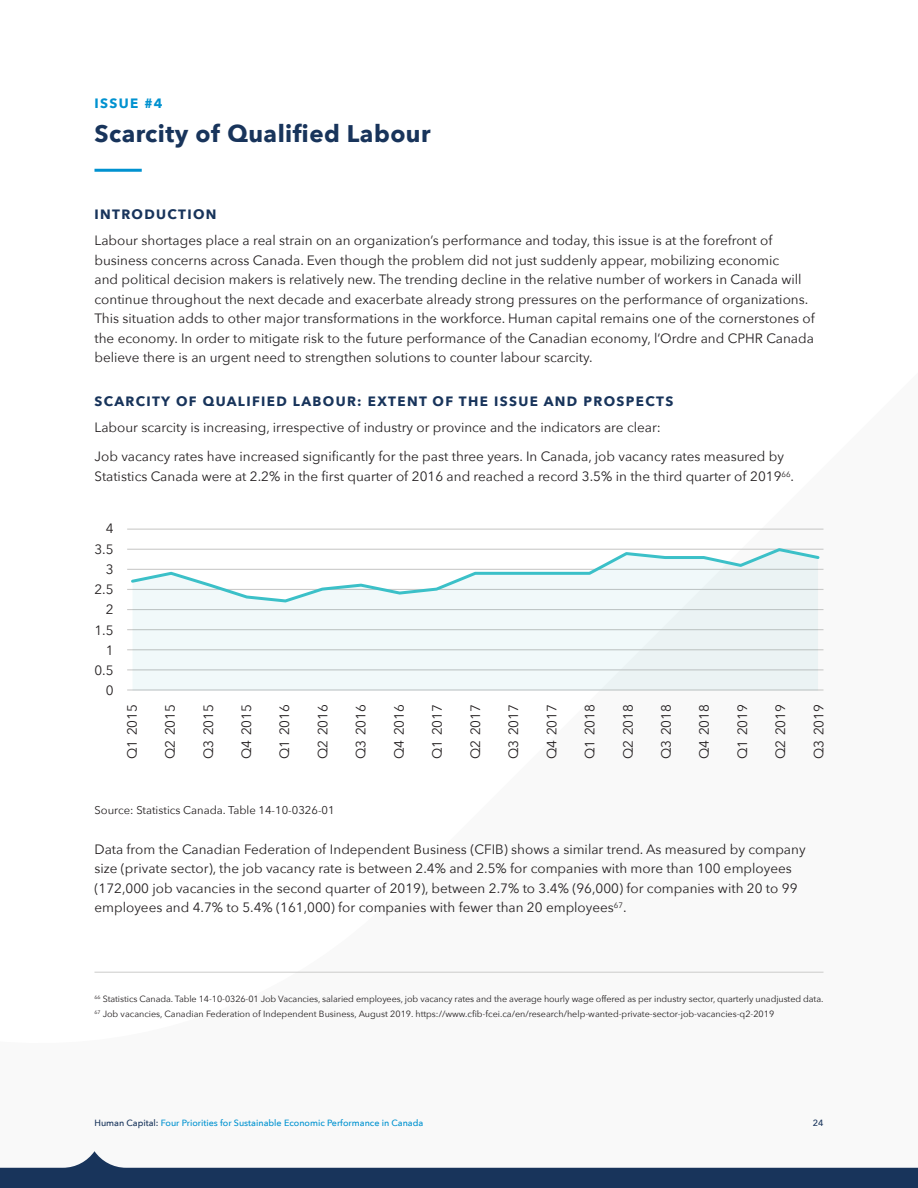
<style>
.page{position:relative;width:918px;height:1188px;background:#f9f9f9}
.page>*{position:absolute;margin:0;border:0;box-sizing:border-box;transform-origin:0 0}
.t1{font:700 24px "Avenir Next";letter-spacing:.02em;color:#18345b}
.t2{font:13.5px/19.5px "Avenir Next";color:#231f20}
.t3{font:700 13.5px "Avenir Next";letter-spacing:.1em;color:#18345b}
.t4{font:700 13.5px "Avenir Next";letter-spacing:.1em;color:#0092d0}
.t5{font:11.25px "Avenir Next";color:#231f20}
.t6{font:9px/15.3px "Avenir Next";letter-spacing:-.01em;color:#231f20}
.t7{font:500 9px "Avenir Next";color:#0092d0}
.t8{font:500 9px "Avenir Next";color:#18345b}
.s1{color:#18345b}
</style>
<div class="page">
<svg style="left:0;top:1151px;width:918px;height:37px"></svg>
<hr style="left:94px;top:972px;width:730px;height:1px;background:#cbcbca">
<hr style="left:94px;top:169px;width:48px;height:3px;background:#0092d0">
<hr style="left:127px;top:529px;width:696px;height:1px;background:#cbcbca">
<hr style="left:127px;top:549px;width:696px;height:1px;background:#cbcbca">
<hr style="left:127px;top:569px;width:696px;height:1px;background:#cbcbca">
<hr style="left:127px;top:589px;width:696px;height:1px;background:#cbcbca">
<hr style="left:127px;top:609px;width:696px;height:1px;background:#cbcbca">
<hr style="left:127px;top:629px;width:696px;height:1px;background:#cbcbca">
<hr style="left:127px;top:649px;width:696px;height:1px;background:#cbcbca">
<hr style="left:127px;top:669px;width:696px;height:1px;background:#cbcbca">
<hr style="left:127px;top:689px;width:696px;height:2px;background:#cbcbca">
<svg style="left:133px;top:604px;width:685px;height:87px"></svg>
<svg style="left:129px;top:548px;width:693px;height:56px"></svg>
<p class="t4" style="left:94px;top:92px;width:70px">ISSUE #4</p>
<h1 class="t1" style="left:94px;top:113px;width:338px">Scarcity of Qualified Labour</h1>
<p class="t3" style="left:94px;top:203px;width:124px">INTRODUCTION</p>
<p class="t2" style="left:94px;top:230px;width:722px">Labour shortages place a real strain on an organization’s performance and today, this issue is at the forefront of business concerns across Canada. Even though the problem did not just suddenly appear, mobilizing economic<br>and political decision makers is relatively new. The trending decline in the relative number of workers in Canada will continue throughout the next decade and exacerbate already strong pressures on the performance of organizations.<br>This situation adds to other major transformations in the workforce. Human capital remains one of the cornerstones of the economy. In order to mitigate risk to the future performance of the Canadian economy, l’Ordre and CPHR Canada believe there is an urgent need to strengthen solutions to counter labour scarcity.</p>
<p class="t3" style="left:94px;top:390px;width:580px">SCARCITY OF QUALIFIED LABOUR: EXTENT OF THE ISSUE AND PROSPECTS</p>
<p class="t2" style="left:94px;top:412px;width:691px;line-height:29.2px">Labour scarcity is increasing, irrespective of industry or province and the indicators are clear:<br>Job vacancy rates have increased significantly for the past three years. In Canada, job vacancy rates measured by</p>
<p class="t2" style="left:94px;top:466px;width:701px">Statistics Canada were at 2.2% in the first quarter of 2016 and reached a record 3.5% in the third quarter of 2019<sup>66</sup>.</p>
<p class="t2" style="left:106px;top:518px;width:9px">4</p>
<p class="t2" style="left:94px;top:538px;width:21px">3.5</p>
<p class="t2" style="left:106px;top:559px;width:9px">3</p>
<p class="t2" style="left:94px;top:579px;width:21px">2.5</p>
<p class="t2" style="left:106px;top:599px;width:9px">2</p>
<p class="t2" style="left:94px;top:619px;width:21px">1.5</p>
<p class="t2" style="left:106px;top:640px;width:9px">1</p>
<p class="t2" style="left:94px;top:660px;width:21px">0.5</p>
<p class="t2" style="left:106px;top:680px;width:9px">0</p>
<p class="t2" style="left:122px;top:759px;width:56px;rotate:-90deg">Q1 2015</p>
<p class="t2" style="left:160px;top:759px;width:56px;rotate:-90deg">Q2 2015</p>
<p class="t2" style="left:198px;top:759px;width:56px;rotate:-90deg">Q3 2015</p>
<p class="t2" style="left:236px;top:759px;width:56px;rotate:-90deg">Q4 2015</p>
<p class="t2" style="left:274px;top:759px;width:56px;rotate:-90deg">Q1 2016</p>
<p class="t2" style="left:312px;top:759px;width:56px;rotate:-90deg">Q2 2016</p>
<p class="t2" style="left:351px;top:759px;width:56px;rotate:-90deg">Q3 2016</p>
<p class="t2" style="left:389px;top:759px;width:56px;rotate:-90deg">Q4 2016</p>
<p class="t2" style="left:427px;top:759px;width:56px;rotate:-90deg">Q1 2017</p>
<p class="t2" style="left:465px;top:759px;width:56px;rotate:-90deg">Q2 2017</p>
<p class="t2" style="left:503px;top:759px;width:56px;rotate:-90deg">Q3 2017</p>
<p class="t2" style="left:541px;top:759px;width:56px;rotate:-90deg">Q4 2017</p>
<p class="t2" style="left:580px;top:759px;width:56px;rotate:-90deg">Q1 2018</p>
<p class="t2" style="left:618px;top:759px;width:56px;rotate:-90deg">Q2 2018</p>
<p class="t2" style="left:656px;top:759px;width:56px;rotate:-90deg">Q3 2018</p>
<p class="t2" style="left:694px;top:759px;width:56px;rotate:-90deg">Q4 2018</p>
<p class="t2" style="left:732px;top:759px;width:56px;rotate:-90deg">Q1 2019</p>
<p class="t2" style="left:770px;top:759px;width:56px;rotate:-90deg">Q2 2019</p>
<p class="t2" style="left:808px;top:759px;width:56px;rotate:-90deg">Q3 2019</p>
<p class="t5" style="left:94px;top:800px;width:242px">Source: Statistics Canada. Table 14-10-0326-01</p>
<p class="t2" style="left:94px;top:839px;width:713px">Data from the Canadian Federation of Independent Business (CFIB) shows a similar trend. As measured by company size (private sector), the job vacancy rate is between 2.4% and 2.5% for companies with more than 100 employees (172,000 job vacancies in the second quarter of 2019), between 2.7% to 3.4% (96,000) for companies with 20 to 99 employees and 4.7% to 5.4% (161,000) for companies with fewer than 20 employees<sup>67</sup>.</p>
<p class="t6" style="left:94px;top:990px;width:730px"><sup>66</sup> Statistics Canada. Table 14-10-0326-01 Job Vacancies, salaried employees, job vacancy rates and the average hourly wage offered as per industry sector, quarterly unadjusted data.<br><sup>67</sup> Job vacancies, Canadian Federation of Independent Business, August 2019. https://www.cfib-fcei.ca/en/research/help-wanted-private-sector-job-vacancies-q2-2019</p>
<p class="t7" style="left:94px;top:1115px;width:330px"><span class="s1">Human Capital:</span> Four Priorities for Sustainable Economic Performance in Canada</p>
<p class="t8" style="left:813px;top:1115px;width:12px">24</p>
</div>
